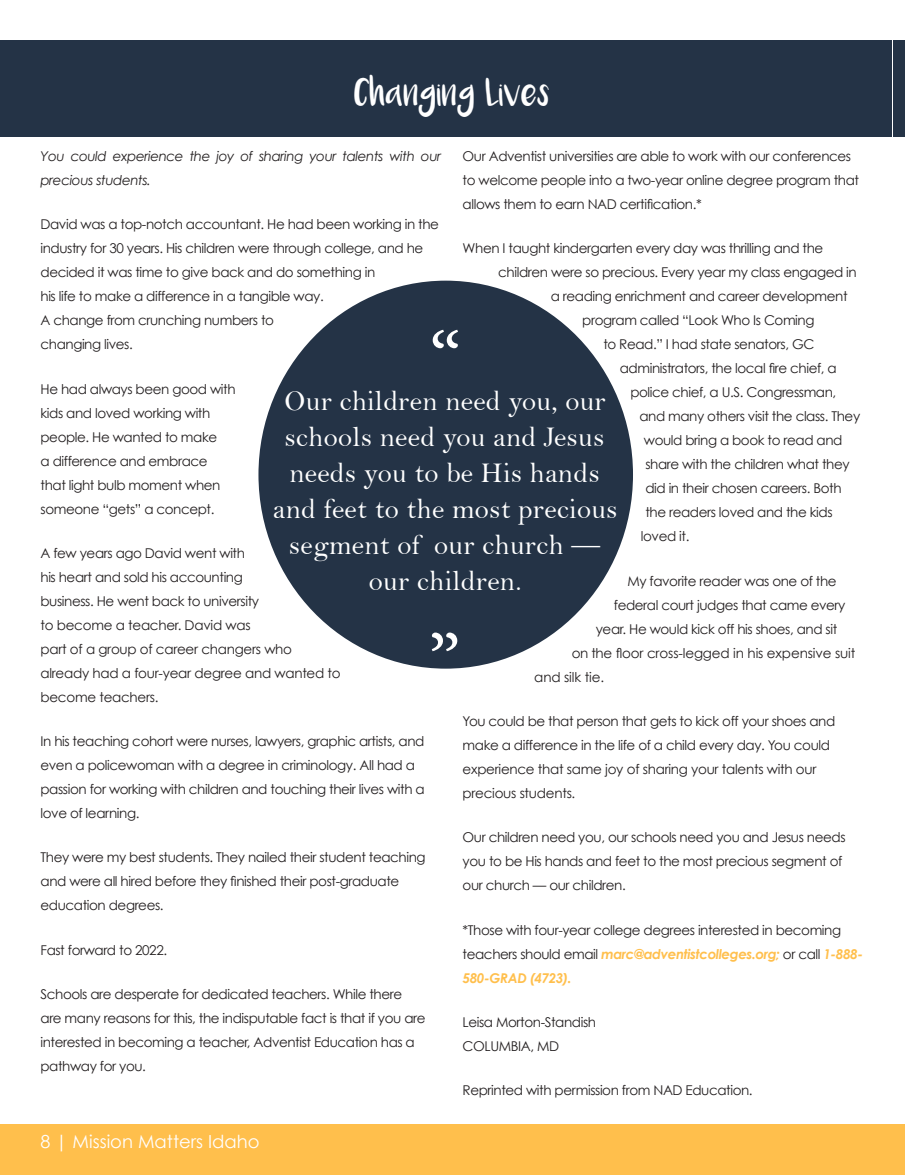
<style>
.page{position:relative;width:905px;height:1175px;background:#fff}
.page>*{position:absolute;margin:0;border:0;box-sizing:border-box;transform-origin:0 0}
.t1{font:80.25px "Minion Pro";color:#fff}
.t2{font:28.65px/36px "Bell";letter-spacing:.01em;color:#fff;text-align:center}
.t3{font:21px "Luna";color:#fff}
.t4{font:18px "Century Gothic";color:#fff}
.t5{font:13.5px/24px "Century Gothic";letter-spacing:-.03em;color:#231f20}
.t6{font:italic 13.5px/24px "Century Gothic";letter-spacing:-.03em;color:#231f20}
.t7{font:13.5px "Century Gothic";letter-spacing:-.01em;color:#231f20}
.s1{font-weight:700;font-style:italic;color:#ffbf4c}
</style>
<div class="page">
<div style="left:891px;top:1124px;width:13px;height:50px;background:#ffbf4c"></div>
<div style="left:0;top:1124px;width:891px;height:50px;background:#ffbf4c"></div>
<div style="left:0;top:40px;width:891px;height:97px;background:#243346"></div>
<div style="left:893px;top:40px;width:11px;height:97px;background:#243346"></div>
<div style="left:258px;top:281px;width:375px;height:387px;background:#243346;border-radius:50%"></div>
<p class="t3" style="left:354px;top:86px;width:197px">Changing Lives</p>
<p class="t5" style="left:462px;top:144px;width:398px">Our Adventist universities are able to work with our conferences to welcome people into a two-year online degree program that allows them to earn NAD certification.*</p>
<p class="t5" style="left:462px;top:236px;width:362px">When I taught kindergarten every day was thrilling and the</p>
<p class="t5" style="left:498px;top:260px;width:360px">children were so precious. Every year my class engaged in</p>
<p class="t5" style="left:550px;top:284px;width:298px">a reading enrichment and career development</p>
<p class="t5" style="left:582px;top:308px;width:234px">program called “Look Who Is Coming</p>
<p class="t5" style="left:603px;top:332px;width:213px">to Read.” I had state senators, GC</p>
<p class="t5" style="left:620px;top:356px;width:218px">administrators, the local fire chief, a</p>
<p class="t5" style="left:630px;top:380px;width:207px">police chief, a U.S. Congressman,</p>
<p class="t5" style="left:639px;top:404px;width:222px">and many others visit the class. They</p>
<p class="t5" style="left:644px;top:428px;width:200px">would bring a book to read and</p>
<p class="t5" style="left:645px;top:452px;width:206px">share with the children what they</p>
<p class="t5" style="left:645px;top:476px;width:198px">did in their chosen careers. Both</p>
<p class="t5" style="left:645px;top:500px;width:189px">the readers loved and the kids</p>
<p class="t5" style="left:640px;top:524px;width:50px">loved it.</p>
<p class="t5" style="left:627px;top:568px;width:211px">My favorite reader was one of the</p>
<p class="t5" style="left:614px;top:592px;width:233px">federal court judges that came every</p>
<p class="t5" style="left:596px;top:616px;width:243px">year. He would kick off his shoes, and sit</p>
<p class="t7" style="left:572px;top:644px;width:285px">on the floor cross-legged in his expensive suit</p>
<p class="t7" style="left:534px;top:668px;width:71px">and silk tie.</p>
<p class="t5" style="left:462px;top:709px;width:374px">You could be that person that gets to kick off your shoes and make a difference in the life of a child every day. You could experience that same joy of sharing your talents with our precious students.</p>
<p class="t5" style="left:462px;top:825px;width:384px">Our children need you, our schools need you and Jesus needs you to be His hands and feet to the most precious segment of our church — our children.</p>
<p class="t5" style="left:462px;top:917px;width:402px">*Those with four-year college degrees interested in becoming teachers should email <span class="s1">marc@adventistcolleges.org;</span> or call <span class="s1">1-888-<br>580-GRAD (4723).</span></p>
<p class="t5" style="left:462px;top:1009px;width:135px">Leisa Morton-Standish<br>COLUMBIA, MD</p>
<p class="t5" style="left:462px;top:1078px;width:291px">Reprinted with permission from NAD Education.</p>
<p class="t6" style="left:40px;top:144px;width:402px">You could experience the joy of sharing your talents with our precious students.</p>
<p class="t5" style="left:40px;top:212px;width:400px">David was a top-notch accountant. He had been working in the industry for 30 years. His children were through college, and he decided it was time to give back and do something in<br>his life to make a difference in a tangible way.<br>A change from crunching numbers to<br>changing lives.</p>
<p class="t5" style="left:40px;top:376px;width:197px">He had always been good with kids and loved working with people. He wanted to make<br>a difference and embrace that light bulb moment when someone “gets” a concept.</p>
<p class="t5" style="left:40px;top:541px;width:302px">A few years ago David went with<br>his heart and sold his accounting<br>business. He went back to university<br>to become a teacher. David was<br>part of a group of career changers who already had a four-year degree and wanted to become teachers.</p>
<p class="t5" style="left:40px;top:729px;width:386px">In his teaching cohort were nurses, lawyers, graphic artists, and even a policewoman with a degree in criminology. All had a passion for working with children and touching their lives with a love of learning.</p>
<p class="t5" style="left:40px;top:845px;width:386px">They were my best students. They nailed their student teaching and were all hired before they finished their post-graduate education degrees.</p>
<p class="t5" style="left:40px;top:937px;width:128px">Fast forward to 2022.</p>
<p class="t5" style="left:40px;top:982px;width:386px">Schools are desperate for dedicated teachers. While there are many reasons for this, the indisputable fact is that if you are interested in becoming a teacher, Adventist Education has a pathway for you.</p>
<p class="t1" style="left:429px;top:308px;width:33px">“</p>
<p class="t2" style="left:273px;top:382px;width:346px">Our children need you, our schools need you and Jesus needs you to be His hands and feet to the most precious segment of our church — our children.</p>
<p class="t1" style="left:428px;top:610px;width:34px">”</p>
<p class="t4" style="left:40px;top:1130px;width:221px">8 | Mission Matters Idaho</p>
</div>
